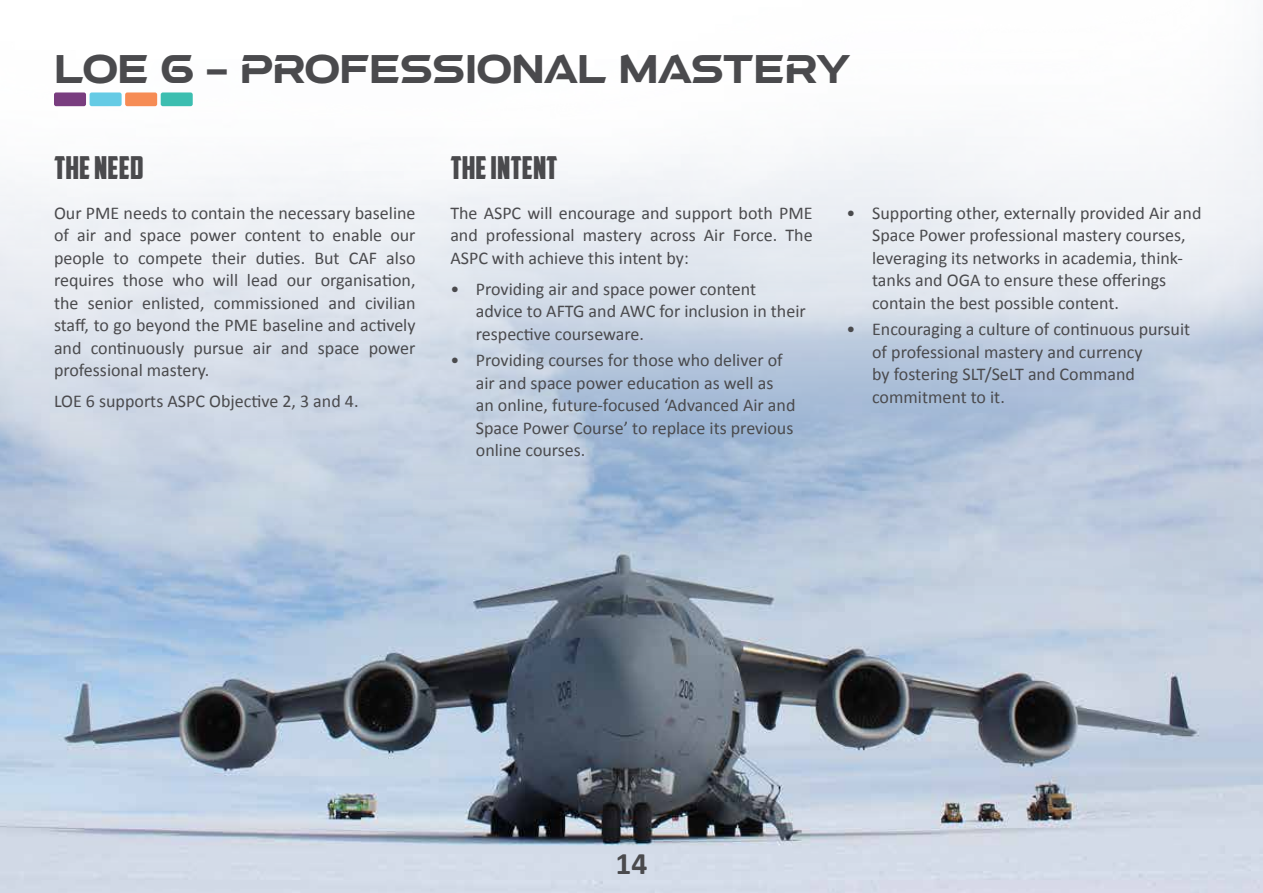
<style>
.page{position:relative;width:1263px;height:893px;background:#fff}
.page>*{position:absolute;margin:0;border:0;box-sizing:border-box;transform-origin:0 0}
.t1{font:36px "a Atmospheric";color:#4a4a4d}
.t2{font:31.5px "American Captain";color:#4a4a4d}
.t3{font:700 31.5px "Calibri";color:#4a4a4d}
.t4{font:18px/22.5px "Calibri";color:#4a4a4d}
</style>
<div class="page">
<img style="left:0;top:59px;width:1263px;height:834px">
<div style="left:54px;top:92px;width:32px;height:14px;background:#793d7f;border-radius:2px"></div>
<div style="left:90px;top:92px;width:32px;height:14px;background:#65cbe5;border-radius:2px"></div>
<div style="left:125px;top:92px;width:32px;height:14px;background:#f68c55;border-radius:2px"></div>
<div style="left:161px;top:92px;width:32px;height:14px;background:#3cbeb0;border-radius:2px"></div>
<h1 class="t1" style="left:54px;top:53px;width:797px">LOE 6 - PROFESSIONAL MASTERY</h1>
<h2 class="t2" style="left:54px;top:149px;width:91px">THE NEED</h2>
<p class="t4" style="left:54px;top:201px;width:363px;text-align:justify">Our PME needs to contain the necessary baseline of air and space power content to enable our people to compete their duties. But CAF also requires those who will lead our organisation, the senior enlisted, commissioned and civilian staff, to go beyond the PME baseline and actively and continuously pursue air and space power professional mastery.</p>
<p class="t4" style="left:54px;top:390px;width:306px">LOE 6 supports ASPC Objective 2, 3 and 4.</p>
<h2 class="t2" style="left:450px;top:149px;width:109px">THE INTENT</h2>
<p class="t4" style="left:450px;top:201px;width:364px;text-align:justify">The ASPC will encourage and support both PME and professional mastery across Air Force. The ASPC with achieve this intent by:</p>
<p class="t4" style="left:476px;top:277px;width:331px;text-indent:-26px">• Providing air and space power content advice to AFTG and AWC for inclusion in their respective courseware.</p>
<p class="t4" style="left:476px;top:349px;width:321px;text-indent:-26px">• Providing courses for those who deliver of air and space power education as well as an online, future-focused ‘Advanced Air and Space Power Course’ to replace its previous online courses.</p>
<p class="t4" style="left:872px;top:201px;width:331px;text-indent:-26px">• Supporting other, externally provided Air and Space Power professional mastery courses, leveraging its networks in academia, think&shy;tanks and OGA to ensure these offerings contain the best possible content.</p>
<p class="t4" style="left:872px;top:318px;width:320px;text-indent:-26px">• Encouraging a culture of continuous pursuit of professional mastery and currency<br>by fostering SLT/SeLT and Command commitment to it.</p>
<h2 class="t3" style="left:615px;top:843px;width:33px">14</h2>
</div>
